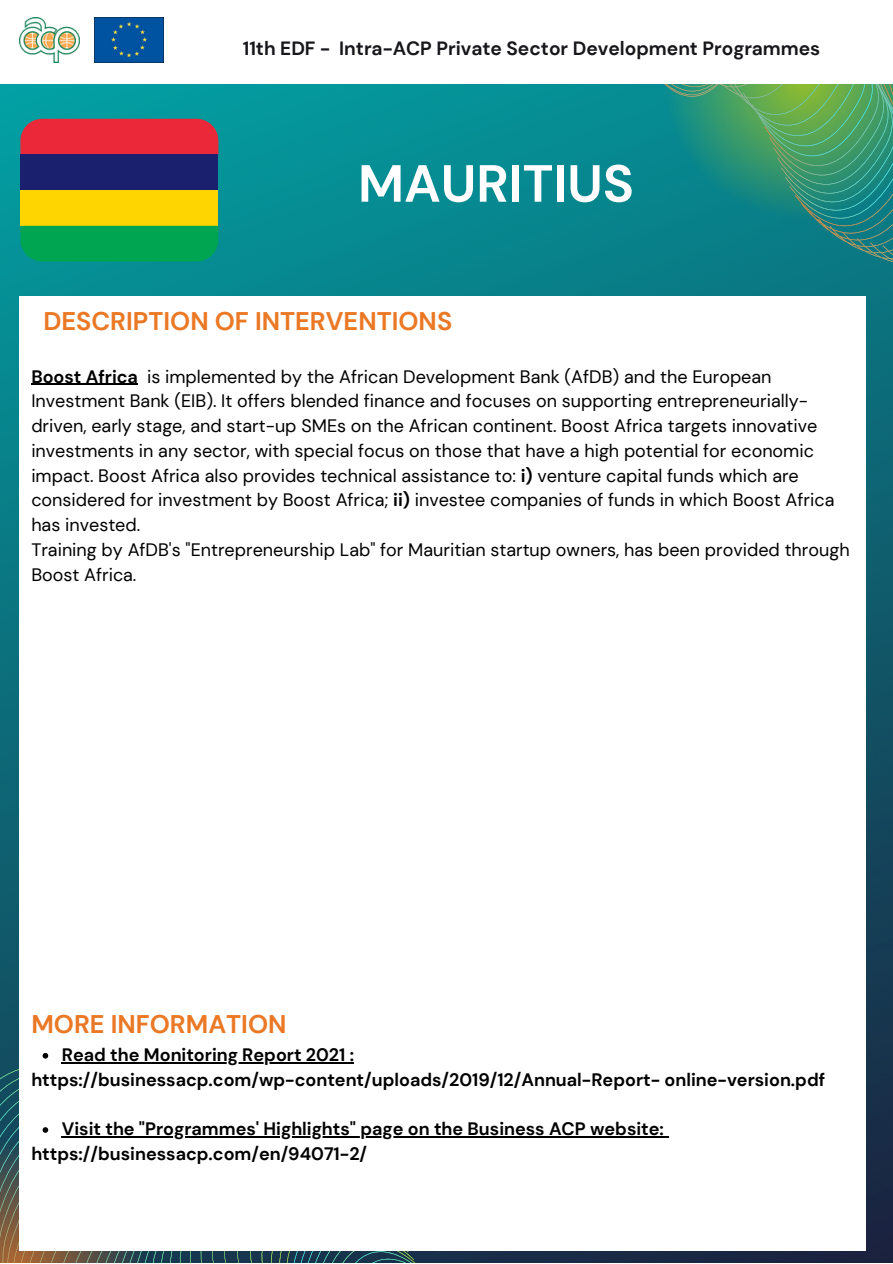
<style>
.page{position:relative;width:893px;height:1264px;background:#fff}
.page>*{position:absolute;margin:0;border:0;box-sizing:border-box;transform-origin:0 0}
.t1{font:700 52.2px "DM Sans";color:#fff}
.t2{font:700 25.5px "DM Sans";color:#eb7825}
.t3{font:700 19.2px "DM Sans";color:#17161a}
.t4{font:18px/24.8px "DM Sans";color:#000}
.t5{font:700 18px "DM Sans";color:#000}
.s1{font-weight:700}
</style>
<div class="page">
<img style="left:0;top:84px;width:892px;height:1178px">
<div style="left:586px;top:186px;width:164px;height:110px;background:#097f89"></div>
<svg style="left:582px;top:84px;width:121px;height:102px;background:#0b8a8e"></svg>
<svg style="left:703px;top:84px;width:47px;height:160px;background:#248e7a"></svg>
<svg style="left:750px;top:84px;width:142px;height:285px;background:#2e8e74"></svg>
<svg style="left:419px;top:1250px;width:175px;height:12px;background:#2b3e56"></svg>
<svg style="left:208px;top:1250px;width:211px;height:12px;background:#335462"></svg>
<img style="left:95px;top:17px;width:68px;height:45px">
<img style="left:19px;top:17px;width:61px;height:45px">
<div style="left:19px;top:296px;width:846px;height:954px;background:#fff"></div>
<div style="left:20px;top:119px;width:198px;height:35px;background:#ea2839"></div>
<div style="left:20px;top:154px;width:198px;height:36px;background:#1a206d"></div>
<div style="left:20px;top:190px;width:198px;height:36px;background:#ffd500"></div>
<div style="left:20px;top:226px;width:198px;height:35px;background:#00a551"></div>
<hr style="left:62px;top:1061px;width:292px;height:2px;background:#000">
<svg style="left:0;top:1050px;width:208px;height:212px"></svg>
<hr style="left:62px;top:1136px;width:602px;height:1px;background:#000">
<hr style="left:31px;top:384px;width:107px;height:1px;background:#000">
<p class="t3" style="left:243px;top:36px;width:579px">11th EDF - Intra-ACP Private Sector Development Programmes</p>
<p class="t1" style="left:358px;top:150px;width:277px">MAURITIUS</p>
<p class="t2" style="left:43px;top:304px;width:410px">DESCRIPTION OF INTERVENTIONS</p>
<p class="t4" style="left:31px;top:364px;width:804px"><span class="s1">Boost Africa</span> is implemented by the African Development Bank (AfDB) and the European Investment Bank (EIB). It offers blended finance and focuses on supporting entrepreneurially&shy;driven, early stage, and start-up SMEs on the African continent. Boost Africa targets innovative investments in any sector, with special focus on those that have a high potential for economic impact. Boost Africa also provides technical assistance to: <span class="s1">i)</span> venture capital funds which are considered for investment by Boost Africa; <span class="s1">ii)</span> investee companies of funds in which Boost Africa has invested.</p>
<p class="t4" style="left:31px;top:537px;width:819px">Training by AfDB's "Entrepreneurship Lab" for Mauritian startup owners, has been provided through<br>Boost Africa.</p>
<p class="t2" style="left:31px;top:1007px;width:257px">MORE INFORMATION</p>
<p class="t5" style="left:31px;top:1067px;width:795px">https://businessacp.com/wp-content/uploads/2019/12/Annual-Report- online-version.pdf</p>
<p class="t5" style="left:62px;top:1042px;width:293px">Read the Monitoring Report 2021 :</p>
<p class="t5" style="left:62px;top:1117px;width:603px">Visit the "Programmes' Highlights" page on the Business ACP website:</p>
<p class="t5" style="left:31px;top:1141px;width:337px">https://businessacp.com/en/94071-2/</p>
</div>
